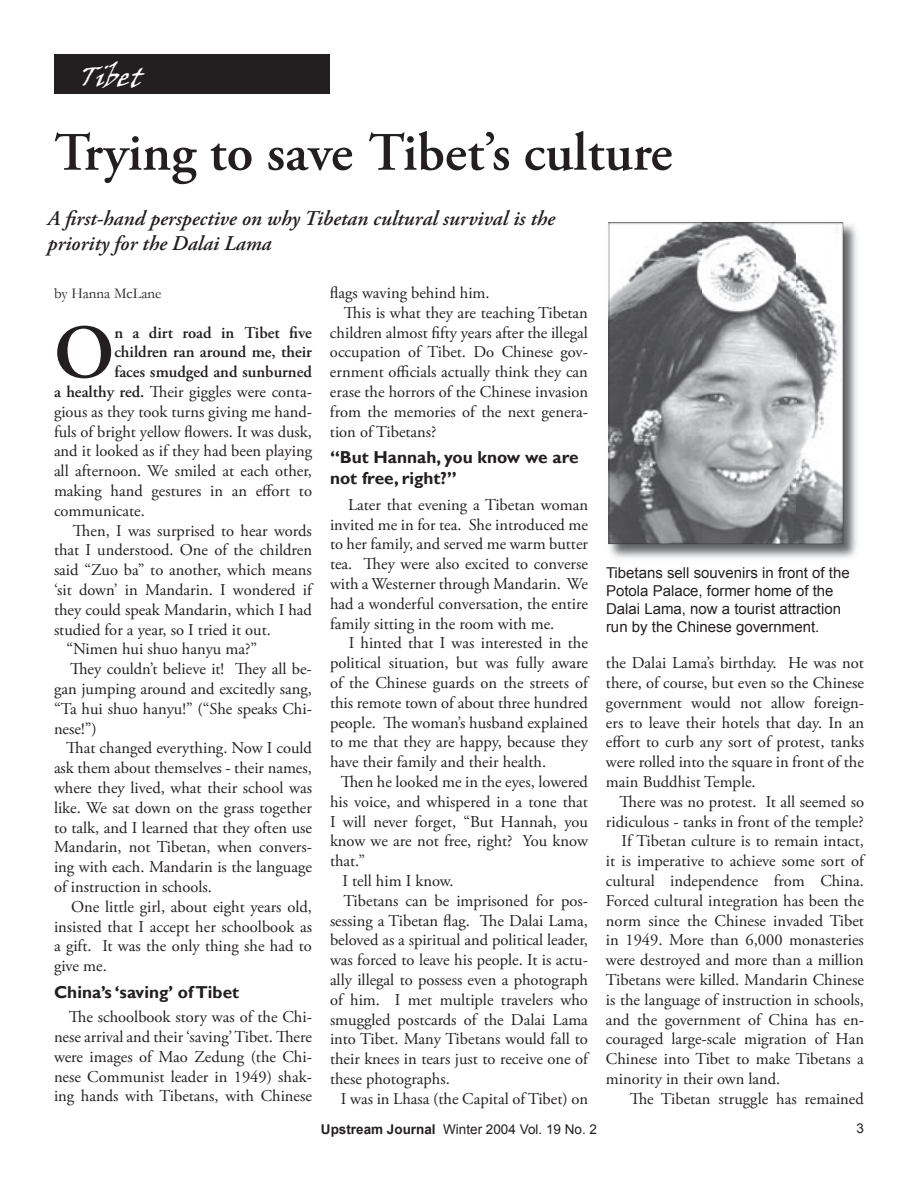
<style>
.page{position:relative;width:918px;height:1188px;background:#fff}
.page>*{position:absolute;margin:0;border:0;box-sizing:border-box;transform-origin:0 0}
.t1{font:600 76.2px "Adobe Garamond Pro";color:#231f20}
.t2{font:600 54px "Adobe Garamond Pro";color:#231f20}
.t3{font:italic 27px "Viner Hand ITC";color:#fff}
.t4{font:italic 600 21px/25.2px "Adobe Garamond Pro";color:#231f20}
.t5{font:700 17.25px/20.7px "Gill Sans";color:#231f20}
.t6{font:16.5px/19.8px "Adobe Garamond Pro";color:#231f20;text-align:justify}
.t7{font:600 16.5px "Adobe Garamond Pro";color:#231f20}
.t8{font:15px/18px "Arial";color:#231f20}
.t9{font:15px "Garamond";color:#231f20}
.t10{font:13.5px "Arial";color:#231f20}
.s1{font-weight:600}
.s2{font-weight:700}
</style>
<div class="page">
<div style="left:54px;top:54px;width:276px;height:40px;background:#231f20"></div>
<img style="left:608px;top:222px;width:249px;height:336px">
<svg style="left:609px;top:222px;width:234px;height:322px;background:#9e9fa1"></svg>
<h3 class="t3" style="left:78px;top:59px;width:78px">Tibet</h3>
<h2 class="t2" style="left:54px;top:121px;width:620px">Trying to save Tibet’s culture</h2>
<p class="t4" style="left:47px;top:207px;width:509px">A first-hand perspective on why Tibetan cultural survival is the priority for the Dalai Lama</p>
<p class="t9" style="left:54px;top:283px;width:109px">by Hanna McLane</p>
<h1 class="t1" style="left:54px;top:309px;width:62px">O</h1>
<p class="t7" style="left:114px;top:323px;width:199px">n a dirt road in Tibet five</p>
<p class="t7" style="left:114px;top:343px;width:199px">children ran around me, their</p>
<p class="t7" style="left:114px;top:362px;width:199px">faces smudged and sunburned</p>
<p class="t6" style="left:54px;top:382px;width:259px"><span class="s1">a healthy red.</span> Their giggles were conta-</p>
<p class="t6" style="left:54px;top:402px;width:260px">gious as they took turns giving me hand-</p>
<p class="t6" style="left:54px;top:422px;width:259px">fuls of bright yellow flowers. It was dusk,</p>
<p class="t6" style="left:54px;top:442px;width:260px">and it looked as if they had been playing</p>
<p class="t6" style="left:54px;top:462px;width:260px">all afternoon. We smiled at each other,</p>
<p class="t6" style="left:54px;top:481px;width:260px">making hand gestures in an effort to</p>
<p class="t6" style="left:54px;top:501px;width:92px">communicate.</p>
<p class="t6" style="left:73px;top:521px;width:241px">Then, I was surprised to hear words</p>
<p class="t6" style="left:54px;top:541px;width:260px">that I understood. One of the children</p>
<p class="t6" style="left:54px;top:561px;width:259px">said “Zuo ba” to another, which means</p>
<p class="t6" style="left:54px;top:580px;width:259px">‘sit down’ in Mandarin. I wondered if</p>
<p class="t6" style="left:54px;top:600px;width:259px">they could speak Mandarin, which I had</p>
<p class="t6" style="left:54px;top:620px;width:218px">studied for a year, so I tried it out.</p>
<p class="t6" style="left:66px;top:640px;width:192px">“Nimen hui shuo hanyu ma?”</p>
<p class="t6" style="left:70px;top:660px;width:243px">They couldn’t believe it! They all be-</p>
<p class="t6" style="left:54px;top:679px;width:259px">gan jumping around and excitedly sang,</p>
<p class="t6" style="left:54px;top:699px;width:260px">“Ta hui shuo hanyu!” (“She speaks Chi-</p>
<p class="t6" style="left:54px;top:719px;width:44px">nese!”)</p>
<p class="t6" style="left:66px;top:739px;width:247px">That changed everything. Now I could</p>
<p class="t6" style="left:54px;top:759px;width:259px">ask them about themselves - their names,</p>
<p class="t6" style="left:54px;top:778px;width:260px">where they lived, what their school was</p>
<p class="t6" style="left:54px;top:798px;width:259px">like. We sat down on the grass together</p>
<p class="t6" style="left:54px;top:818px;width:259px">to talk, and I learned that they often use</p>
<p class="t6" style="left:54px;top:838px;width:260px">Mandarin, not Tibetan, when convers-</p>
<p class="t6" style="left:54px;top:858px;width:259px">ing with each. Mandarin is the language</p>
<p class="t6" style="left:54px;top:877px;width:160px">of instruction in schools.</p>
<p class="t6" style="left:71px;top:897px;width:242px">One little girl, about eight years old,</p>
<p class="t6" style="left:54px;top:917px;width:260px">insisted that I accept her schoolbook as</p>
<p class="t6" style="left:54px;top:937px;width:259px">a gift. It was the only thing she had to</p>
<p class="t6" style="left:54px;top:957px;width:54px">give me.</p>
<p class="t5" style="left:54px;top:982px;width:187px">China’s ‘saving’ of Tibet</p>
<p class="t6" style="left:54px;top:1008px;width:260px;text-indent:15px">The schoolbook story was of the Chi&shy;nese arrival and their ‘saving’ Tibet. There were images of Mao Zedung (the Chi&shy;nese Communist leader in 1949) shak&shy;ing hands with Tibetans, with Chinese</p>
<p class="t6" style="left:330px;top:283px;width:161px">flags waving behind him.</p>
<p class="t6" style="left:344px;top:303px;width:246px">This is what they are teaching Tibetan</p>
<p class="t6" style="left:330px;top:323px;width:260px">children almost fifty years after the illegal</p>
<p class="t6" style="left:330px;top:343px;width:259px">occupation of Tibet. Do Chinese gov-</p>
<p class="t6" style="left:330px;top:363px;width:259px">ernment officials actually think they can</p>
<p class="t6" style="left:330px;top:382px;width:260px">erase the horrors of the Chinese invasion</p>
<p class="t6" style="left:330px;top:402px;width:259px">from the memories of the next genera-</p>
<p class="t6" style="left:330px;top:422px;width:108px">tion of Tibetans?</p>
<p class="t5" style="left:330px;top:448px;width:250px">“But Hannah, you know we are not free, right?”</p>
<p class="t6" style="left:330px;top:495px;width:260px;text-indent:18px">Later that evening a Tibetan woman invited me in for tea. She introduced me to her family, and served me warm butter tea. They were also excited to converse with a Westerner through Mandarin. We had a wonderful conversation, the entire family sitting in the room with me.</p>
<p class="t6" style="left:330px;top:634px;width:260px;text-indent:19px">I hinted that I was interested in the political situation, but was fully aware of the Chinese guards on the streets of this remote town of about three hundred people. The woman’s husband explained to me that they are happy, because they have their family and their health.</p>
<p class="t6" style="left:341px;top:772px;width:249px">Then he looked me in the eyes, lowered</p>
<p class="t6" style="left:330px;top:792px;width:259px">his voice, and whispered in a tone that</p>
<p class="t6" style="left:330px;top:812px;width:259px">I will never forget, “But Hannah, you</p>
<p class="t6" style="left:330px;top:832px;width:259px">know we are not free, right? You know</p>
<p class="t6" style="left:330px;top:852px;width:37px">that.”</p>
<p class="t6" style="left:342px;top:871px;width:113px">I tell him I know.</p>
<p class="t6" style="left:343px;top:891px;width:246px">Tibetans can be imprisoned for pos-</p>
<p class="t6" style="left:330px;top:911px;width:259px">sessing a Tibetan flag. The Dalai Lama,</p>
<p class="t6" style="left:330px;top:931px;width:260px">beloved as a spiritual and political leader,</p>
<p class="t6" style="left:330px;top:951px;width:259px">was forced to leave his people. It is actu-</p>
<p class="t6" style="left:330px;top:970px;width:260px">ally illegal to possess even a photograph</p>
<p class="t6" style="left:330px;top:990px;width:259px">of him. I met multiple travelers who</p>
<p class="t6" style="left:330px;top:1010px;width:259px">smuggled postcards of the Dalai Lama</p>
<p class="t6" style="left:330px;top:1030px;width:260px">into Tibet. Many Tibetans would fall to</p>
<p class="t6" style="left:330px;top:1050px;width:260px">their knees in tears just to receive one of</p>
<p class="t6" style="left:330px;top:1069px;width:121px">these photographs.</p>
<p class="t6" style="left:341px;top:1089px;width:249px">I was in Lhasa (the Capital of Tibet) on</p>
<p class="t8" style="left:606px;top:564px;width:245px">Tibetans sell souvenirs in front of the Potola Palace, former home of the Dalai Lama, now a tourist attraction run by the Chinese government.</p>
<p class="t6" style="left:606px;top:654px;width:260px">the Dalai Lama’s birthday. He was not there, of course, but even so the Chinese government would not allow foreign&shy;ers to leave their hotels that day. In an effort to curb any sort of protest, tanks were rolled into the square in front of the main Buddhist Temple.</p>
<p class="t6" style="left:620px;top:792px;width:246px">There was no protest. It all seemed so</p>
<p class="t6" style="left:606px;top:812px;width:259px">ridiculous - tanks in front of the temple?</p>
<p class="t6" style="left:622px;top:832px;width:244px">If Tibetan culture is to remain intact,</p>
<p class="t6" style="left:606px;top:852px;width:259px">it is imperative to achieve some sort of</p>
<p class="t6" style="left:606px;top:871px;width:260px">cultural independence from China.</p>
<p class="t6" style="left:606px;top:891px;width:259px">Forced cultural integration has been the</p>
<p class="t6" style="left:606px;top:911px;width:260px">norm since the Chinese invaded Tibet</p>
<p class="t6" style="left:606px;top:931px;width:259px">in 1949. More than 6,000 monasteries</p>
<p class="t6" style="left:606px;top:951px;width:259px">were destroyed and more than a million</p>
<p class="t6" style="left:606px;top:970px;width:259px">Tibetans were killed. Mandarin Chinese</p>
<p class="t6" style="left:606px;top:990px;width:260px">is the language of instruction in schools,</p>
<p class="t6" style="left:606px;top:1010px;width:259px">and the government of China has en-</p>
<p class="t6" style="left:606px;top:1030px;width:260px">couraged large-scale migration of Han</p>
<p class="t6" style="left:606px;top:1050px;width:259px">Chinese into Tibet to make Tibetans a</p>
<p class="t6" style="left:606px;top:1069px;width:176px">minority in their own land.</p>
<p class="t6" style="left:630px;top:1089px;width:236px">The Tibetan struggle has remained</p>
<p class="t10" style="left:321px;top:1121px;width:278px"><span class="s2">Upstream Journal</span> Winter 2004 Vol. 19 No. 2</p>
<p class="t10" style="left:856px;top:1120px;width:9px">3</p>
</div>
